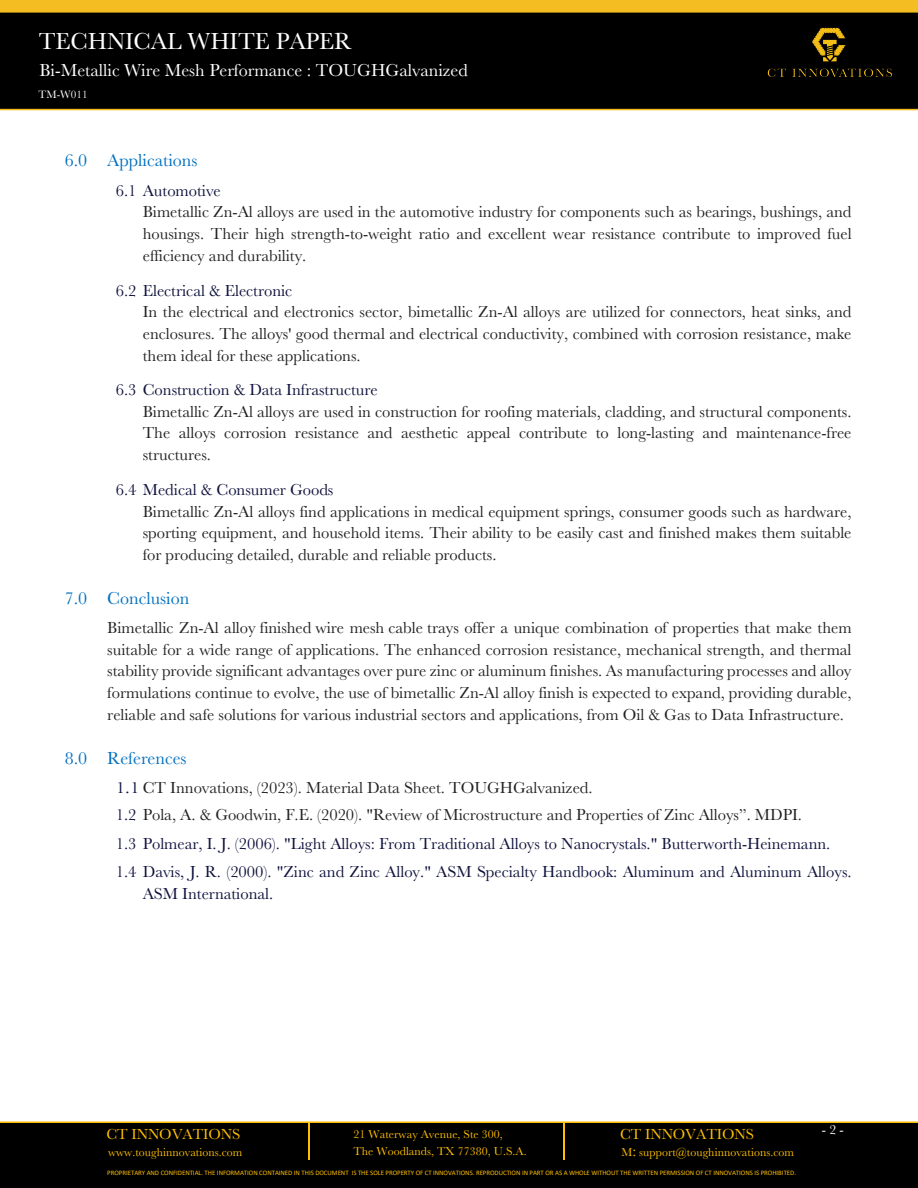
<style>
.page{position:relative;width:918px;height:1188px;background:#fff}
.page>*{position:absolute;margin:0;border:0;box-sizing:border-box;transform-origin:0 0}
.t1{font:24.15px "Baskerville";letter-spacing:-.005em;color:#fff}
.t2{font:18px "Baskerville";color:#fff}
.t3{font:18px "Baskerville";color:#0070c0}
.t4{font:16.5px/21.8px "Baskerville";color:#212121;text-align:justify}
.t5{font:16.5px/27.8px "Baskerville";color:#0e113c}
.t6{font:15.15px "Baskerville";letter-spacing:-.005em;color:#ffc000}
.t7{font:13.65px "Baskerville";color:#fff}
.t8{font:11.85px/17.2px "Baskerville";letter-spacing:.005em;color:#ffc000}
.t9{font:11.1px "Baskerville";letter-spacing:.005em;color:#fff}
.t10{font:6.9px "Calibri";letter-spacing:-.005em;color:#ffc000}
.s1{color:#0e113c}
.s2{font-size:15.15px}
</style>
<div class="page">
<div style="left:0;top:1121px;width:918px;height:67px;background:#000"></div>
<hr style="left:309px;top:1122px;width:1px;height:38px;background:#ffc000">
<hr style="left:564px;top:1122px;width:1px;height:38px;background:#ffc000">
<div style="left:0;top:0;width:918px;height:17px;background:#f4bd22"></div>
<div style="left:0;top:12px;width:918px;height:98px;background:#000"></div>
<img style="left:763px;top:27px;width:130px;height:51px">
<div style="left:27px;top:87px;width:139px;height:15px;background:#000"></div>
<h1 class="t1" style="left:39px;top:27px;width:314px">TECHNICAL WHITE PAPER</h1>
<p class="t2" style="left:40px;top:60px;width:430px">Bi-Metallic Wire Mesh Performance : TOUGHGalvanized</p>
<p class="t9" style="left:39px;top:88px;width:51px">TM-W011</p>
<p class="t3" style="left:65px;top:150px;width:134px">6.0 Applications</p>
<p class="t5" style="left:116px;top:177px;width:107px">6.1 Automotive</p>
<p class="t4" style="left:143px;top:201px;width:710px">Bimetallic Zn-Al alloys are used in the automotive industry for components such as bearings, bushings, and housings. Their high strength-to-weight ratio and excellent wear resistance contribute to improved fuel efficiency and durability.</p>
<p class="t5" style="left:116px;top:276px;width:178px">6.2 Electrical &amp; Electronic</p>
<p class="t4" style="left:143px;top:301px;width:710px">In the electrical and electronics sector, bimetallic Zn-Al alloys are utilized for connectors, heat sinks, and enclosures. The alloys' good thermal and electrical conductivity, combined with corrosion resistance, make them ideal for these applications.</p>
<p class="t5" style="left:116px;top:376px;width:264px">6.3 Construction &amp; Data Infrastructure</p>
<p class="t4" style="left:143px;top:401px;width:710px">Bimetallic Zn-Al alloys are used in construction for roofing materials, cladding, and structural components.<br>The alloys corrosion resistance and aesthetic appeal contribute to long-lasting and maintenance-free structures.</p>
<p class="t5" style="left:116px;top:475px;width:219px">6.4 Medical &amp; Consumer Goods</p>
<p class="t4" style="left:143px;top:500px;width:710px">Bimetallic Zn-Al alloys find applications in medical equipment springs, consumer goods such as hardware, sporting equipment, and household items. Their ability to be easily cast and finished makes them suitable for producing detailed, durable and reliable products.</p>
<p class="t3" style="left:65px;top:588px;width:126px">7.0 Conclusion</p>
<p class="t4" style="left:107px;top:617px;width:746px">Bimetallic Zn-Al alloy finished wire mesh cable trays offer a unique combination of properties that make them suitable for a wide range of applications. The enhanced corrosion resistance, mechanical strength, and thermal stability provide significant advantages over pure zinc or aluminum finishes. As manufacturing processes and alloy formulations continue to evolve, the use of bimetallic Zn-Al alloy finish is expected to expand, providing durable, reliable and safe solutions for various industrial sectors and applications, from Oil &amp; Gas to Data Infrastructure.</p>
<p class="t3" style="left:65px;top:747px;width:123px">8.0 References</p>
<p class="t4" style="left:116px;top:774px;width:688px;line-height:27px"><span class="s1">1.1</span> CT Innovations, (2023). Material Data Sheet. TOUGHGalvanized.<br><span class="s1">1.2</span> Pola, A. &amp; Goodwin, F.E. (2020). "Review of Microstructure and Properties of Zinc Alloys”. MDPI.</p>
<p class="t5" style="left:116px;top:830px;width:737px">1.3 Polmear, I. J. (2006). "Light Alloys: From Traditional Alloys to Nanocrystals." Butterworth-Heinemann.<br>1.4 Davis, J. R. (2000). "Zinc and Zinc Alloy." ASM Specialty Handbook: Aluminum and Aluminum Alloys.</p>
<p class="t5" style="left:143px;top:879px;width:132px">ASM International.</p>
<p class="t6" style="left:107px;top:1125px;width:135px">CT INNOVATIONS</p>
<p class="t8" style="left:108px;top:1144px;width:136px">www.toughinnovations.com</p>
<p class="t8" style="left:353px;top:1125px;width:175px">21 Waterway Avenue, Ste 300,<br>The Woodlands, TX 77380, U.S.A.</p>
<p class="t6" style="left:620px;top:1125px;width:135px">CT INNOVATIONS</p>
<p class="t8" style="left:621px;top:1144px;width:174px">M<span class="s2">:</span> support@toughinnovations.com</p>
<p class="t10" style="left:107px;top:1169px;width:690px">PROPRIETARY AND CONFIDENTIAL. THE INFORMATION CONTAINED IN THIS DOCUMENT IS THE SOLE PROPERTY OF CT INNOVATIONS. REPRODUCTION IN PART OR AS A WHOLE WITHOUT THE WRITTEN PERMISSION OF CT INNOVATIONS IS PROHIBITED.</p>
<p class="t7" style="left:822px;top:1122px;width:24px">-2-</p>
</div>
